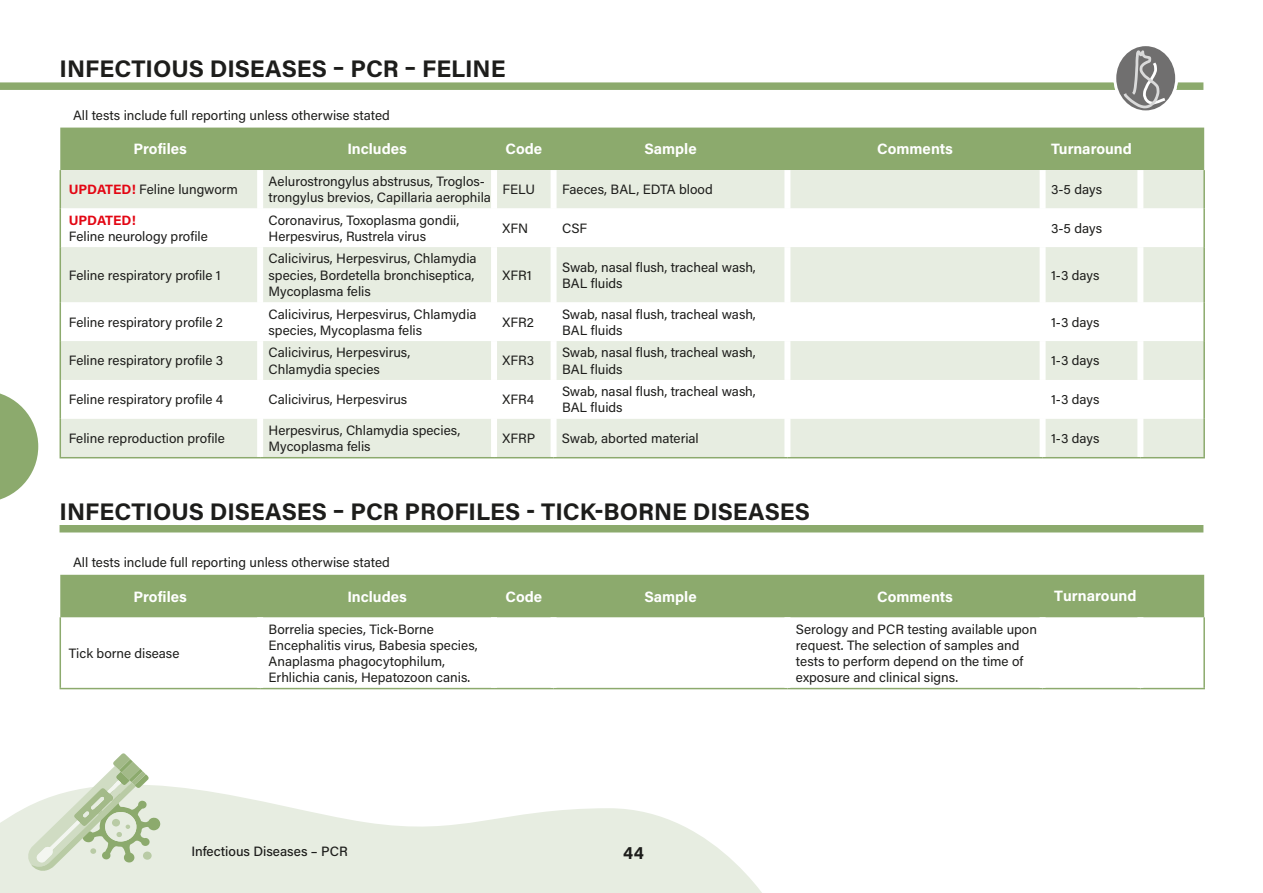
<style>
.page{position:relative;width:1263px;height:893px;background:#fff}
.page>*{position:absolute;margin:0;border:0;box-sizing:border-box;transform-origin:0 0}
.t1{font:700 24px "Acumin Pro";color:#1d1d1b}
.t2{font:700 18px "Acumin Pro";color:#1d1d1b}
.t3{font:700 15px "Acumin Pro";color:#fff}
.t4{font:13.5px/16.2px "Acumin Pro";color:#1d1d1b}
.t5{font:500 13.5px "Acumin Pro";color:#1d1d1b}
.t6{font:700 13.5px "Acumin Pro";letter-spacing:-.005em;color:#e30613}
.s1{font-weight:700;color:#e30613}
</style>
<div class="page">
<svg style="left:0;top:393px;width:38px;height:107px"></svg>
<svg style="left:0;top:786px;width:762px;height:107px;fill:#e7ede1"></svg>
<div style="left:60px;top:128px;width:1144px;height:42px;background:#8caa6d"></div>
<svg style="left:61px;top:170px;width:1142px;height:287px;fill:#e7ede1"></svg>
<hr style="left:60px;top:457px;width:200px;height:1px;background:#8caa6d">
<hr style="left:260px;top:457px;width:234px;height:1px;background:#8caa6d">
<hr style="left:494px;top:457px;width:60px;height:1px;background:#8caa6d">
<hr style="left:554px;top:457px;width:233px;height:1px;background:#8caa6d">
<hr style="left:787px;top:457px;width:255px;height:1px;background:#8caa6d">
<hr style="left:1042px;top:457px;width:98px;height:1px;background:#8caa6d">
<hr style="left:1140px;top:457px;width:65px;height:1px;background:#8caa6d">
<div style="left:257px;top:170px;width:6px;height:38px;background:#fff"></div>
<div style="left:491px;top:170px;width:6px;height:38px;background:#fff"></div>
<div style="left:551px;top:170px;width:6px;height:38px;background:#fff"></div>
<div style="left:784px;top:170px;width:6px;height:38px;background:#fff"></div>
<div style="left:1039px;top:170px;width:6px;height:38px;background:#fff"></div>
<div style="left:1137px;top:170px;width:6px;height:38px;background:#fff"></div>
<div style="left:257px;top:208px;width:6px;height:39px;background:#fff"></div>
<div style="left:491px;top:208px;width:6px;height:39px;background:#fff"></div>
<div style="left:551px;top:208px;width:6px;height:39px;background:#fff"></div>
<div style="left:784px;top:208px;width:6px;height:39px;background:#fff"></div>
<div style="left:1039px;top:208px;width:6px;height:39px;background:#fff"></div>
<div style="left:1137px;top:208px;width:6px;height:39px;background:#fff"></div>
<div style="left:257px;top:247px;width:6px;height:55px;background:#fff"></div>
<div style="left:491px;top:247px;width:6px;height:55px;background:#fff"></div>
<div style="left:551px;top:247px;width:6px;height:55px;background:#fff"></div>
<div style="left:784px;top:247px;width:6px;height:55px;background:#fff"></div>
<div style="left:1039px;top:247px;width:6px;height:55px;background:#fff"></div>
<div style="left:1137px;top:247px;width:6px;height:55px;background:#fff"></div>
<div style="left:257px;top:302px;width:6px;height:39px;background:#fff"></div>
<div style="left:491px;top:302px;width:6px;height:39px;background:#fff"></div>
<div style="left:551px;top:302px;width:6px;height:39px;background:#fff"></div>
<div style="left:784px;top:302px;width:6px;height:39px;background:#fff"></div>
<div style="left:1039px;top:302px;width:6px;height:39px;background:#fff"></div>
<div style="left:1137px;top:302px;width:6px;height:39px;background:#fff"></div>
<div style="left:257px;top:341px;width:6px;height:39px;background:#fff"></div>
<div style="left:491px;top:341px;width:6px;height:39px;background:#fff"></div>
<div style="left:551px;top:341px;width:6px;height:39px;background:#fff"></div>
<div style="left:784px;top:341px;width:6px;height:39px;background:#fff"></div>
<div style="left:1039px;top:341px;width:6px;height:39px;background:#fff"></div>
<div style="left:1137px;top:341px;width:6px;height:39px;background:#fff"></div>
<div style="left:257px;top:380px;width:6px;height:39px;background:#fff"></div>
<div style="left:491px;top:380px;width:6px;height:39px;background:#fff"></div>
<div style="left:551px;top:380px;width:6px;height:39px;background:#fff"></div>
<div style="left:784px;top:380px;width:6px;height:39px;background:#fff"></div>
<div style="left:1039px;top:380px;width:6px;height:39px;background:#fff"></div>
<div style="left:1137px;top:380px;width:6px;height:39px;background:#fff"></div>
<div style="left:257px;top:419px;width:6px;height:38px;background:#fff"></div>
<div style="left:491px;top:419px;width:6px;height:38px;background:#fff"></div>
<div style="left:551px;top:419px;width:6px;height:38px;background:#fff"></div>
<div style="left:784px;top:419px;width:6px;height:38px;background:#fff"></div>
<div style="left:1039px;top:419px;width:6px;height:38px;background:#fff"></div>
<div style="left:1137px;top:419px;width:6px;height:38px;background:#fff"></div>
<hr style="left:60px;top:170px;width:1px;height:38px;background:#8caa6d">
<hr style="left:1203px;top:170px;width:2px;height:38px;background:#8caa6d">
<hr style="left:60px;top:208px;width:1px;height:39px;background:#8caa6d">
<hr style="left:1203px;top:208px;width:2px;height:39px;background:#8caa6d">
<hr style="left:60px;top:247px;width:1px;height:55px;background:#8caa6d">
<hr style="left:1203px;top:247px;width:2px;height:55px;background:#8caa6d">
<hr style="left:60px;top:302px;width:1px;height:39px;background:#8caa6d">
<hr style="left:1203px;top:302px;width:2px;height:39px;background:#8caa6d">
<hr style="left:60px;top:341px;width:1px;height:39px;background:#8caa6d">
<hr style="left:1203px;top:341px;width:2px;height:39px;background:#8caa6d">
<hr style="left:60px;top:380px;width:1px;height:39px;background:#8caa6d">
<hr style="left:1203px;top:380px;width:2px;height:39px;background:#8caa6d">
<hr style="left:60px;top:419px;width:1px;height:38px;background:#8caa6d">
<hr style="left:1203px;top:419px;width:2px;height:38px;background:#8caa6d">
<div style="left:60px;top:575px;width:1144px;height:42px;background:#8caa6d"></div>
<hr style="left:60px;top:688px;width:200px;height:1px;background:#8caa6d">
<hr style="left:260px;top:688px;width:234px;height:1px;background:#8caa6d">
<hr style="left:494px;top:688px;width:60px;height:1px;background:#8caa6d">
<hr style="left:554px;top:688px;width:233px;height:1px;background:#8caa6d">
<hr style="left:787px;top:688px;width:255px;height:1px;background:#8caa6d">
<hr style="left:1042px;top:688px;width:98px;height:1px;background:#8caa6d">
<hr style="left:1140px;top:688px;width:65px;height:1px;background:#8caa6d">
<hr style="left:60px;top:617px;width:1px;height:71px;background:#8caa6d">
<hr style="left:1203px;top:617px;width:2px;height:71px;background:#8caa6d">
<div style="left:0;top:82px;width:1203px;height:8px;background:#8caa6d"></div>
<div style="left:1113px;top:43px;width:65px;height:70px;background:#fff;border-radius:50%"></div>
<div style="left:1116px;top:46px;width:59px;height:64px;background:#706f6f;border-radius:50%"></div>
<svg style="left:1124px;top:50px;width:41px;height:58px"></svg>
<svg style="left:28px;top:753px;width:133px;height:118px"></svg>
<div style="left:60px;top:525px;width:1143px;height:7px;background:#8caa6d"></div>
<h1 class="t1" style="left:60px;top:52px;width:448px">INFECTIOUS DISEASES – PCR – FELINE</h1>
<p class="t4" style="left:73px;top:106px;width:318px">All tests include full reporting unless otherwise stated</p>
<p class="t3" style="left:134px;top:139px;width:55px">Profiles</p>
<p class="t3" style="left:347px;top:139px;width:61px">Includes</p>
<p class="t3" style="left:505px;top:139px;width:38px">Code</p>
<p class="t3" style="left:644px;top:139px;width:54px">Sample</p>
<p class="t3" style="left:877px;top:139px;width:77px">Comments</p>
<p class="t3" style="left:1051px;top:139px;width:82px">Turnaround</p>
<p class="t4" style="left:69px;top:180px;width:171px"><span class="s1">UPDATED!</span> Feline lungworm</p>
<p class="t4" style="left:269px;top:172px;width:224px">Aelurostrongylus abstrusus, Troglos&shy;trongylus brevios, Capillaria aerophila</p>
<p class="t4" style="left:502px;top:180px;width:34px">FELU</p>
<p class="t4" style="left:562px;top:180px;width:152px">Faeces, BAL, EDTA blood</p>
<p class="t4" style="left:1051px;top:180px;width:52px">3-5 days</p>
<p class="t6" style="left:69px;top:210px;width:69px">UPDATED!</p>
<p class="t4" style="left:69px;top:227px;width:141px">Feline neurology profile</p>
<p class="t4" style="left:269px;top:211px;width:192px">Coronavirus, Toxoplasma gondii,<br>Herpesvirus, Rustrela virus</p>
<p class="t4" style="left:502px;top:219px;width:27px">XFN</p>
<p class="t4" style="left:562px;top:219px;width:27px">CSF</p>
<p class="t4" style="left:1051px;top:219px;width:52px">3-5 days</p>
<p class="t4" style="left:69px;top:266px;width:154px">Feline respiratory profile 1</p>
<p class="t4" style="left:269px;top:250px;width:209px">Calicivirus, Herpesvirus, Chlamydia species, Bordetella bronchiseptica,<br>Mycoplasma felis</p>
<p class="t4" style="left:502px;top:266px;width:31px">XFR1</p>
<p class="t4" style="left:562px;top:258px;width:195px">Swab, nasal flush, tracheal wash,<br>BAL fluids</p>
<p class="t4" style="left:1051px;top:266px;width:50px">1-3 days</p>
<p class="t4" style="left:69px;top:313px;width:156px">Feline respiratory profile 2</p>
<p class="t4" style="left:269px;top:305px;width:209px">Calicivirus, Herpesvirus, Chlamydia species, Mycoplasma felis</p>
<p class="t4" style="left:502px;top:313px;width:33px">XFR2</p>
<p class="t4" style="left:562px;top:305px;width:195px">Swab, nasal flush, tracheal wash,<br>BAL fluids</p>
<p class="t4" style="left:1051px;top:313px;width:50px">1-3 days</p>
<p class="t4" style="left:69px;top:352px;width:156px">Feline respiratory profile 3</p>
<p class="t4" style="left:269px;top:344px;width:143px">Calicivirus, Herpesvirus,<br>Chlamydia species</p>
<p class="t4" style="left:502px;top:352px;width:33px">XFR3</p>
<p class="t4" style="left:562px;top:344px;width:195px">Swab, nasal flush, tracheal wash,<br>BAL fluids</p>
<p class="t4" style="left:1051px;top:352px;width:50px">1-3 days</p>
<p class="t4" style="left:69px;top:391px;width:156px">Feline respiratory profile 4</p>
<p class="t4" style="left:269px;top:391px;width:140px">Calicivirus, Herpesvirus</p>
<p class="t4" style="left:502px;top:391px;width:33px">XFR4</p>
<p class="t4" style="left:562px;top:383px;width:195px">Swab, nasal flush, tracheal wash,<br>BAL fluids</p>
<p class="t4" style="left:1051px;top:391px;width:50px">1-3 days</p>
<p class="t4" style="left:69px;top:430px;width:158px">Feline reproduction profile</p>
<p class="t4" style="left:269px;top:422px;width:193px">Herpesvirus, Chlamydia species,<br>Mycoplasma felis</p>
<p class="t4" style="left:502px;top:430px;width:34px">XFRP</p>
<p class="t4" style="left:562px;top:430px;width:138px">Swab, aborted material</p>
<p class="t4" style="left:1051px;top:430px;width:50px">1-3 days</p>
<h1 class="t1" style="left:60px;top:494px;width:752px">INFECTIOUS DISEASES – PCR PROFILES - TICK-BORNE DISEASES</h1>
<p class="t4" style="left:73px;top:554px;width:318px">All tests include full reporting unless otherwise stated</p>
<p class="t3" style="left:134px;top:586px;width:55px">Profiles</p>
<p class="t3" style="left:347px;top:586px;width:61px">Includes</p>
<p class="t3" style="left:505px;top:586px;width:38px">Code</p>
<p class="t3" style="left:644px;top:586px;width:54px">Sample</p>
<p class="t3" style="left:877px;top:586px;width:77px">Comments</p>
<p class="t3" style="left:1054px;top:585px;width:84px">Turnaround</p>
<p class="t4" style="left:69px;top:644px;width:112px">Tick borne disease</p>
<p class="t4" style="left:269px;top:620px;width:211px">Borrelia species, Tick-Borne Encephalitis virus, Babesia species, Anaplasma phagocytophilum, Erhlichia canis, Hepatozoon canis.</p>
<p class="t4" style="left:796px;top:620px;width:243px">Serology and PCR testing available upon request. The selection of samples and tests to perform depend on the time of exposure and clinical signs.</p>
<p class="t5" style="left:191px;top:842px;width:158px">Infectious Diseases – PCR</p>
<h2 class="t2" style="left:623px;top:840px;width:22px">44</h2>
</div>
